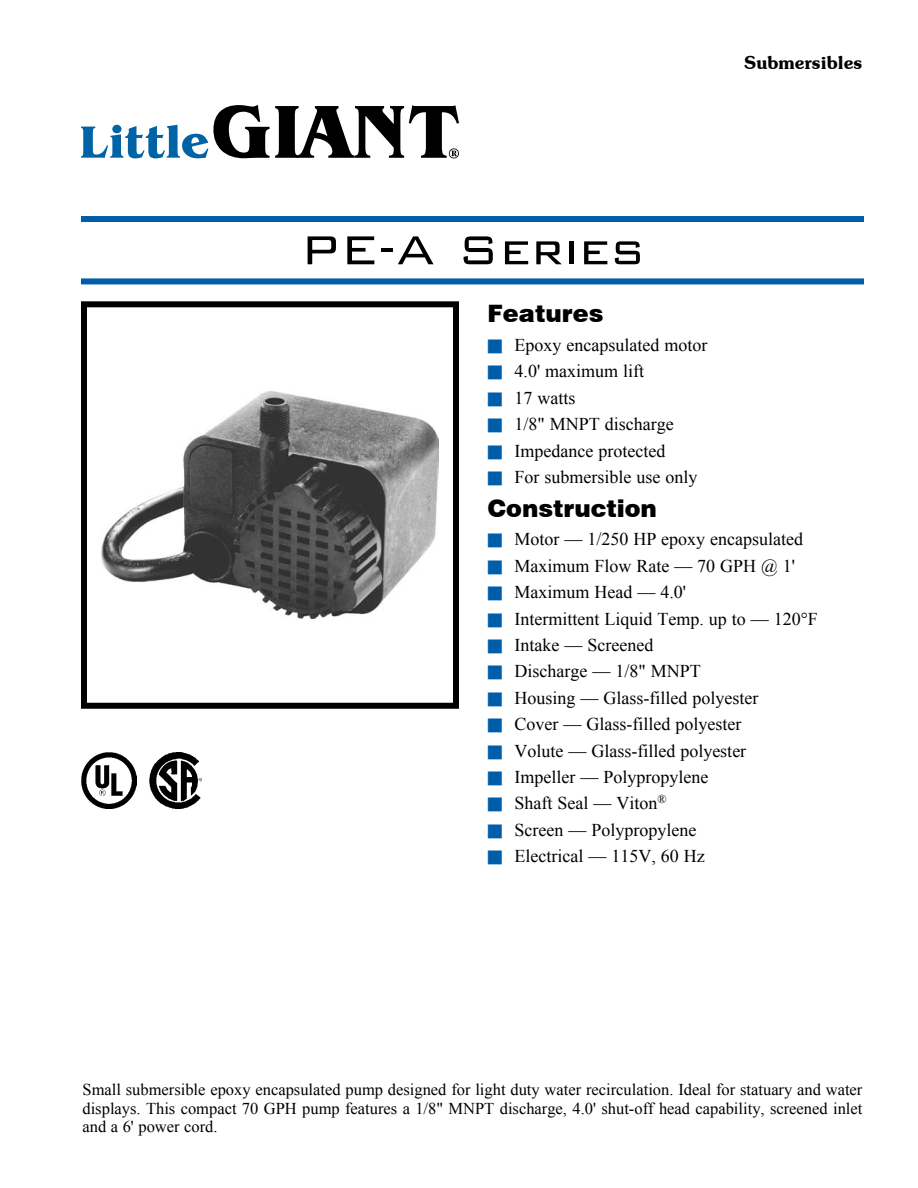
<style>
.page{position:relative;width:918px;height:1188px;background:#fff}
.page>*{position:absolute;margin:0;border:0;box-sizing:border-box;transform-origin:0 0}
.t1{font:300 54px "Bank Gothic BT";color:#000}
.t2{font:900 24px "Swiss 721 BT";color:#000}
.t3{font:18px "Times New Roman";color:#000}
.t4{font:600 18px "Souvenir IT Cby BT";color:#000}
.t5{font:16.5px/18.9px "Times New Roman";color:#000;text-align:justify}
.s1{color:#005daa}
</style>
<div class="page">
<img style="left:102px;top:392px;width:336px;height:226px">
<div style="left:81px;top:301px;width:378px;height:408px;border:6px solid #000"></div>
<div style="left:81px;top:216px;width:783px;height:6px;background:#005daa"></div>
<div style="left:81px;top:278px;width:783px;height:6px;background:#005daa"></div>
<img style="left:81px;top:753px;width:56px;height:55px">
<img style="left:150px;top:753px;width:51px;height:55px">
<svg style="left:81px;top:105px;width:378px;height:53px"></svg>
<h1 class="t1" style="left:300px;top:222px;width:346px">PE-A Series</h1>
<p class="t4" style="left:744px;top:51px;width:120px">Submersibles</p>
<h2 class="t2" style="left:488px;top:299px;width:118px">Features</h2>
<p class="t3" style="left:488px;top:333px;width:221px"><span class="s1">■</span> Epoxy encapsulated motor</p>
<p class="t3" style="left:488px;top:359px;width:158px"><span class="s1">■</span> 4.0' maximum lift</p>
<p class="t3" style="left:488px;top:386px;width:89px"><span class="s1">■</span> 17 watts</p>
<p class="t3" style="left:488px;top:412px;width:188px"><span class="s1">■</span> 1/8" MNPT discharge</p>
<p class="t3" style="left:488px;top:439px;width:179px"><span class="s1">■</span> Impedance protected</p>
<p class="t3" style="left:488px;top:465px;width:211px"><span class="s1">■</span> For submersible use only</p>
<h2 class="t2" style="left:488px;top:494px;width:171px">Construction</h2>
<p class="t3" style="left:488px;top:527px;width:317px"><span class="s1">■</span> Motor — 1/250 HP epoxy encapsulated</p>
<p class="t3" style="left:488px;top:554px;width:309px"><span class="s1">■</span> Maximum Flow Rate — 70 GPH @ 1'</p>
<p class="t3" style="left:488px;top:580px;width:200px"><span class="s1">■</span> Maximum Head — 4.0'</p>
<p class="t3" style="left:488px;top:607px;width:332px"><span class="s1">■</span> Intermittent Liquid Temp. up to — 120°F</p>
<p class="t3" style="left:488px;top:633px;width:167px"><span class="s1">■</span> Intake — Screened</p>
<p class="t3" style="left:488px;top:659px;width:215px"><span class="s1">■</span> Discharge — 1/8" MNPT</p>
<p class="t3" style="left:488px;top:686px;width:272px"><span class="s1">■</span> Housing — Glass-filled polyester</p>
<p class="t3" style="left:488px;top:712px;width:255px"><span class="s1">■</span> Cover — Glass-filled polyester</p>
<p class="t3" style="left:488px;top:739px;width:260px"><span class="s1">■</span> Volute — Glass-filled polyester</p>
<p class="t3" style="left:488px;top:765px;width:222px"><span class="s1">■</span> Impeller — Polypropylene</p>
<p class="t3" style="left:488px;top:791px;width:180px"><span class="s1">■</span> Shaft Seal — Viton<sup>®</sup></p>
<p class="t3" style="left:488px;top:818px;width:210px"><span class="s1">■</span> Screen — Polypropylene</p>
<p class="t3" style="left:488px;top:844px;width:219px"><span class="s1">■</span> Electrical — 115V, 60 Hz</p>
<p class="t5" style="left:82px;top:1079px;width:782px">Small submersible epoxy encapsulated pump designed for light duty water recirculation. Ideal for statuary and water displays. This compact 70 GPH pump features a 1/8" MNPT discharge, 4.0' shut-off head capability, screened inlet and a 6' power cord.</p>
</div>
